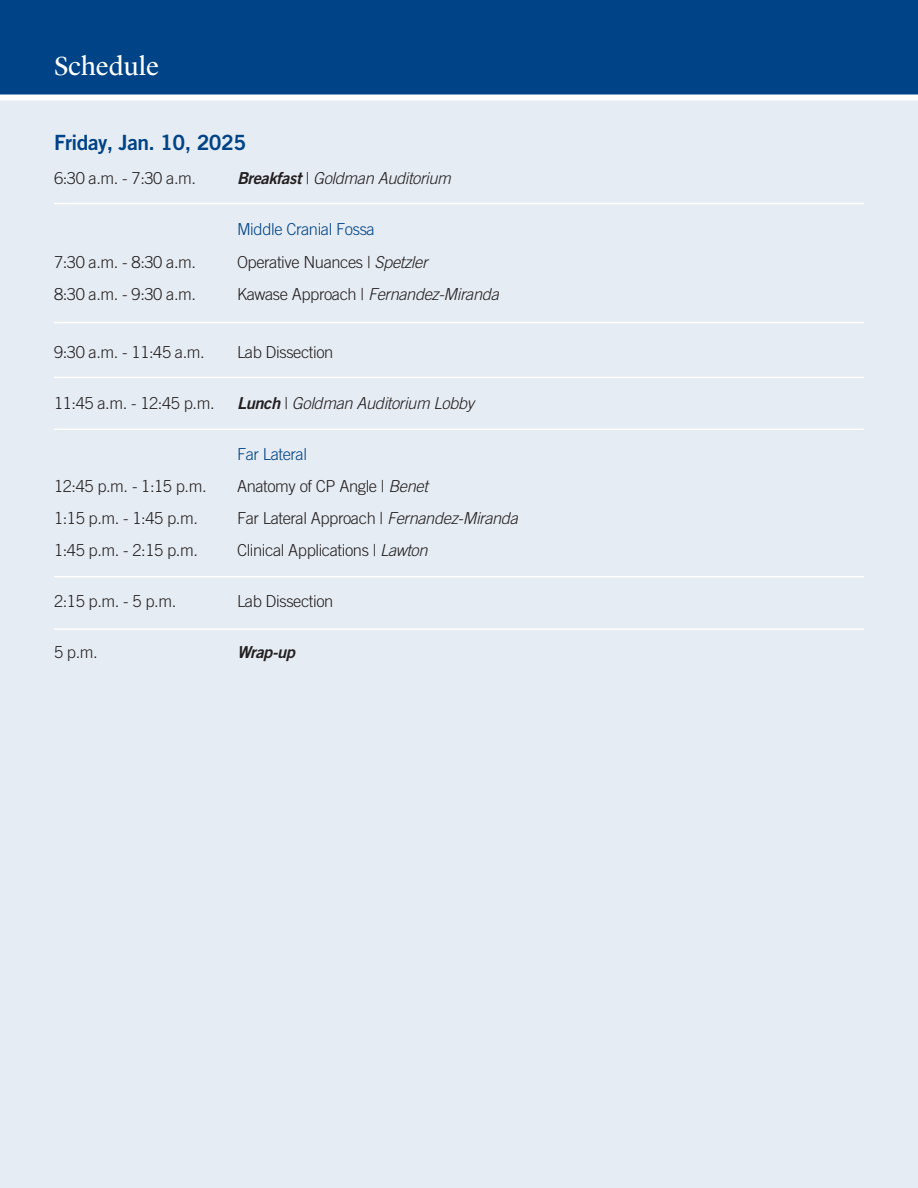
<style>
.page{position:relative;width:918px;height:1188px;background:#fff}
.page>*{position:absolute;margin:0;border:0;box-sizing:border-box;transform-origin:0 0}
.t1{font:27px "Lyon Display";color:#fff}
.t2{font:21px "Trade Gothic LT Pro Bd 2";letter-spacing:-.025em;color:#004386}
.t3{font:300 16.5px "Trade Gothic LT Pro";letter-spacing:-.025em;color:#231f20}
.t4{font:italic 300 16.5px "Trade Gothic LT Pro";letter-spacing:-.025em;color:#231f20}
.t5{font:300 16.5px "Trade Gothic LT Pro";letter-spacing:-.025em;color:#004386}
.t6{font:16.5px "Trade Gothic LT Pro Bd 2 Obl";letter-spacing:-.025em;color:#231f20}
.s1{font-family:"Trade Gothic LT Pro Bd 2 Obl";font-weight:400;font-style:normal}
.s2{font-style:normal}
.s3{font-style:italic}
</style>
<div class="page">
<div style="left:0;top:85px;width:918px;height:1103px;background:#e6ecf3"></div>
<div style="left:0;top:0;width:918px;height:96px;background:#004386"></div>
<hr style="left:54px;top:322px;width:810px;height:1px;background:#fff">
<hr style="left:54px;top:377px;width:810px;height:1px;background:#fff">
<hr style="left:54px;top:429px;width:810px;height:1px;background:#fff">
<hr style="left:54px;top:203px;width:810px;height:1px;background:#fff">
<div style="left:0;top:94px;width:918px;height:6px;background:#fff"></div>
<hr style="left:54px;top:576px;width:810px;height:1px;background:#fff">
<hr style="left:54px;top:628px;width:810px;height:2px;background:#fff">
<p class="t1" style="left:54px;top:45px;width:107px">Schedule</p>
<p class="t2" style="left:54px;top:130px;width:194px">Friday, Jan. 10, 2025</p>
<p class="t3" style="left:54px;top:169px;width:144px">6:30 a.m. - 7:30 a.m.</p>
<p class="t4" style="left:237px;top:169px;width:215px"><span class="s1">Breakfast</span> <span class="s2">|</span> Goldman Auditorium</p>
<p class="t5" style="left:237px;top:220px;width:139px">Middle Cranial Fossa</p>
<p class="t3" style="left:54px;top:252px;width:144px">7:30 a.m. - 8:30 a.m.</p>
<p class="t3" style="left:237px;top:252px;width:192px">Operative Nuances | <span class="s3">Spetzler</span></p>
<p class="t3" style="left:54px;top:284px;width:144px">8:30 a.m. - 9:30 a.m.</p>
<p class="t4" style="left:237px;top:284px;width:263px"><span class="s2">Kawase Approach |</span> Fernandez-Miranda</p>
<p class="t3" style="left:54px;top:342px;width:152px">9:30 a.m. - 11:45 a.m.</p>
<p class="t3" style="left:237px;top:342px;width:98px">Lab Dissection</p>
<p class="t3" style="left:54px;top:393px;width:162px">11:45 a.m. - 12:45 p.m.</p>
<p class="t4" style="left:237px;top:393px;width:239px"><span class="s1">Lunch</span> <span class="s2">|</span> Goldman Auditorium Lobby</p>
<p class="t5" style="left:237px;top:444px;width:72px">Far Lateral</p>
<p class="t3" style="left:54px;top:476px;width:154px">12:45 p.m. - 1:15 p.m.</p>
<p class="t3" style="left:237px;top:476px;width:192px">Anatomy of CP Angle | <span class="s3">Benet</span></p>
<p class="t3" style="left:54px;top:508px;width:145px">1:15 p.m. - 1:45 p.m.</p>
<p class="t3" style="left:237px;top:508px;width:282px">Far Lateral Approach | <span class="s3">Fernandez-Miranda</span></p>
<p class="t3" style="left:54px;top:541px;width:145px">1:45 p.m. - 2:15 p.m.</p>
<p class="t3" style="left:237px;top:541px;width:192px">Clinical Applications | <span class="s3">Lawton</span></p>
<p class="t3" style="left:54px;top:592px;width:124px">2:15 p.m. - 5 p.m.</p>
<p class="t3" style="left:237px;top:592px;width:98px">Lab Dissection</p>
<p class="t3" style="left:54px;top:643px;width:45px">5 p.m.</p>
<p class="t6" style="left:237px;top:642px;width:60px">Wrap-up</p>
</div>
